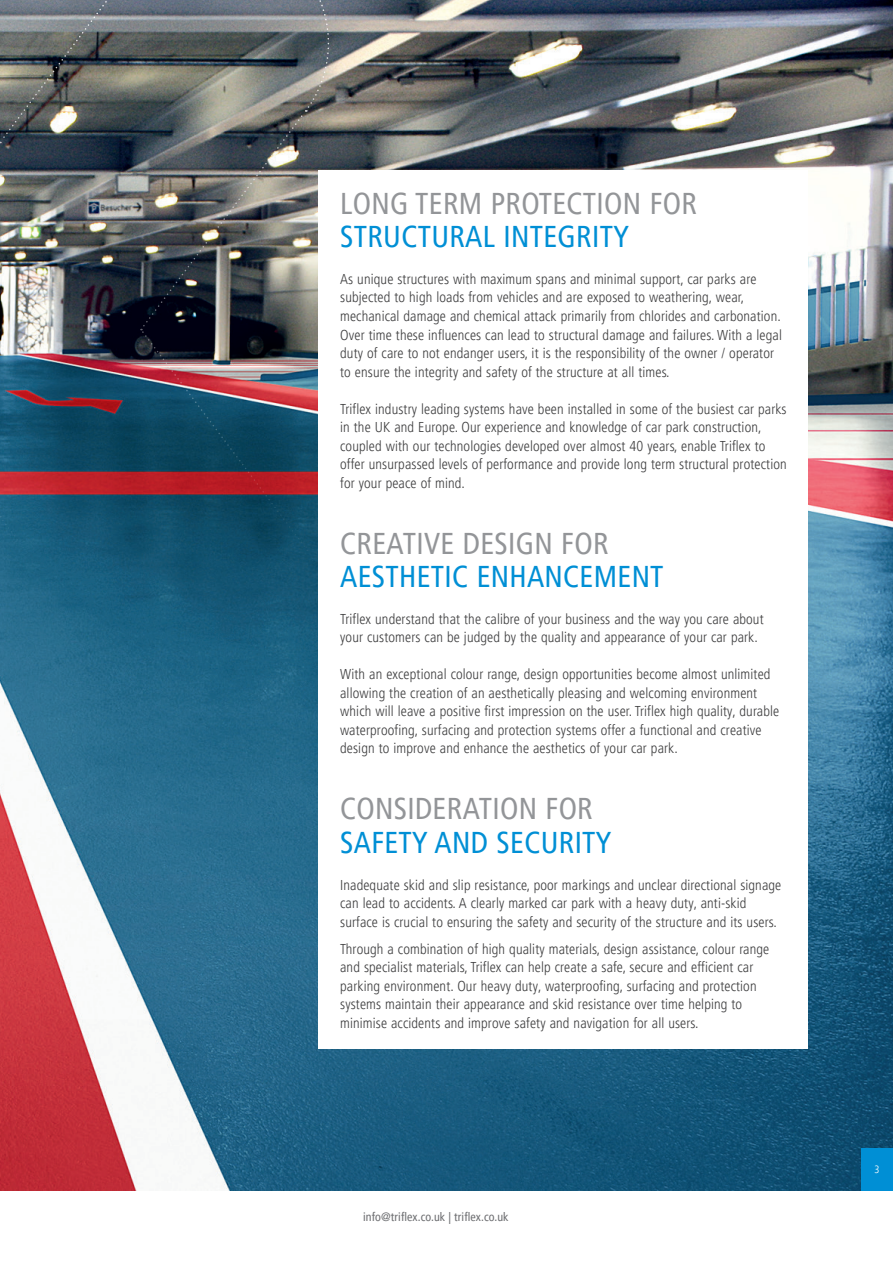
<style>
.page{position:relative;width:893px;height:1263px;background:#fff}
.page>*{position:absolute;margin:0;border:0;box-sizing:border-box;transform-origin:0 0}
.Regelwerke_Subhead{font:condensed 30px "Frutiger LT Pro";letter-spacing:.01em;color:#008fd5}
.Regelwerke_Subhead-2{font:condensed 30px "Frutiger LT Pro";letter-spacing:.01em;color:#939598}
.Regelwerke_Subhead-3{font:300 condensed 14.25px/18.6px "Frutiger LT Pro";letter-spacing:.01em;color:#3e3e3f}
.Body{font:300 condensed 14.25px/18.5px "Frutiger LT Pro";letter-spacing:.01em;color:#3e3e3f}
.t1{font:condensed 12px "Frutiger LT Pro";letter-spacing:.01em;color:#6c6d70}
.t2{font:300 condensed 10.5px "Frutiger LT Pro";color:#fff}
</style>
<div class="page">
<img style="left:0;top:0;width:893px;height:1191px">
<img style="left:0;top:0;width:329px;height:143px">
<svg style="left:0;top:339px;width:6px;height:390px;background:#4d7a95"></svg>
<svg style="left:6px;top:329px;width:313px;height:400px;background:#30566f"></svg>
<img style="left:141px;top:99px;width:173px;height:231px">
<div style="left:861px;top:1148px;width:32px;height:43px;background:#008fd5"></div>
<div style="left:319px;top:170px;width:489px;height:879px;background:#fff"></div>
<p class="Regelwerke_Subhead-2" style="left:340px;top:186px;width:358px">LONG TERM PROTECTION FOR</p>
<p class="Regelwerke_Subhead" style="left:340px;top:219px;width:290px">STRUCTURAL INTEGRITY</p>
<p class="Regelwerke_Subhead-3" style="left:340px;top:270px;width:443px">As unique structures with maximum spans and minimal support, car parks are subjected to high loads from vehicles and are exposed to weathering, wear, mechanical damage and chemical attack primarily from chlorides and carbonation.<br>Over time these influences can lead to structural damage and failures. With a legal duty of care to not endanger users, it is the responsibility of the owner / operator to ensure the integrity and safety of the structure at all times.</p>
<p class="Regelwerke_Subhead-3" style="left:340px;top:399px;width:448px">Triflex industry leading systems have been installed in some of the busiest car parks in the UK and Europe. Our experience and knowledge of car park construction, coupled with our technologies developed over almost 40 years, enable Triflex to offer unsurpassed levels of performance and provide long term structural protection for your peace of mind.</p>
<p class="Regelwerke_Subhead-2" style="left:340px;top:526px;width:270px">CREATIVE DESIGN FOR</p>
<p class="Regelwerke_Subhead" style="left:340px;top:559px;width:325px">AESTHETIC ENHANCEMENT</p>
<p class="Regelwerke_Subhead-3" style="left:340px;top:610px;width:425px">Triflex understand that the calibre of your business and the way you care about your customers can be judged by the quality and appearance of your car park.</p>
<p class="Regelwerke_Subhead-3" style="left:340px;top:665px;width:440px">With an exceptional colour range, design opportunities become almost unlimited allowing the creation of an aesthetically pleasing and welcoming environment which will leave a positive first impression on the user. Triflex high quality, durable waterproofing, surfacing and protection systems offer a functional and creative design to improve and enhance the aesthetics of your car park.</p>
<p class="Regelwerke_Subhead-2" style="left:340px;top:792px;width:254px">CONSIDERATION FOR</p>
<p class="Regelwerke_Subhead" style="left:340px;top:825px;width:273px">SAFETY AND SECURITY</p>
<p class="Body" style="left:340px;top:875px;width:443px">Inadequate skid and slip resistance, poor markings and unclear directional signage can lead to accidents. A clearly marked car park with a heavy duty, anti-skid surface is crucial to ensuring the safety and security of the structure and its users.</p>
<p class="Body" style="left:340px;top:940px;width:430px">Through a combination of high quality materials, design assistance, colour range and specialist materials, Triflex can help create a safe, secure and efficient car parking environment. Our heavy duty, waterproofing, surfacing and protection systems maintain their appearance and skid resistance over time helping to minimise accidents and improve safety and navigation for all users.</p>
<p class="t1" style="left:363px;top:1210px;width:147px">info@triflex.co.uk | triflex.co.uk</p>
<p class="t2" style="left:874px;top:1164px;width:7px">3</p>
</div>
